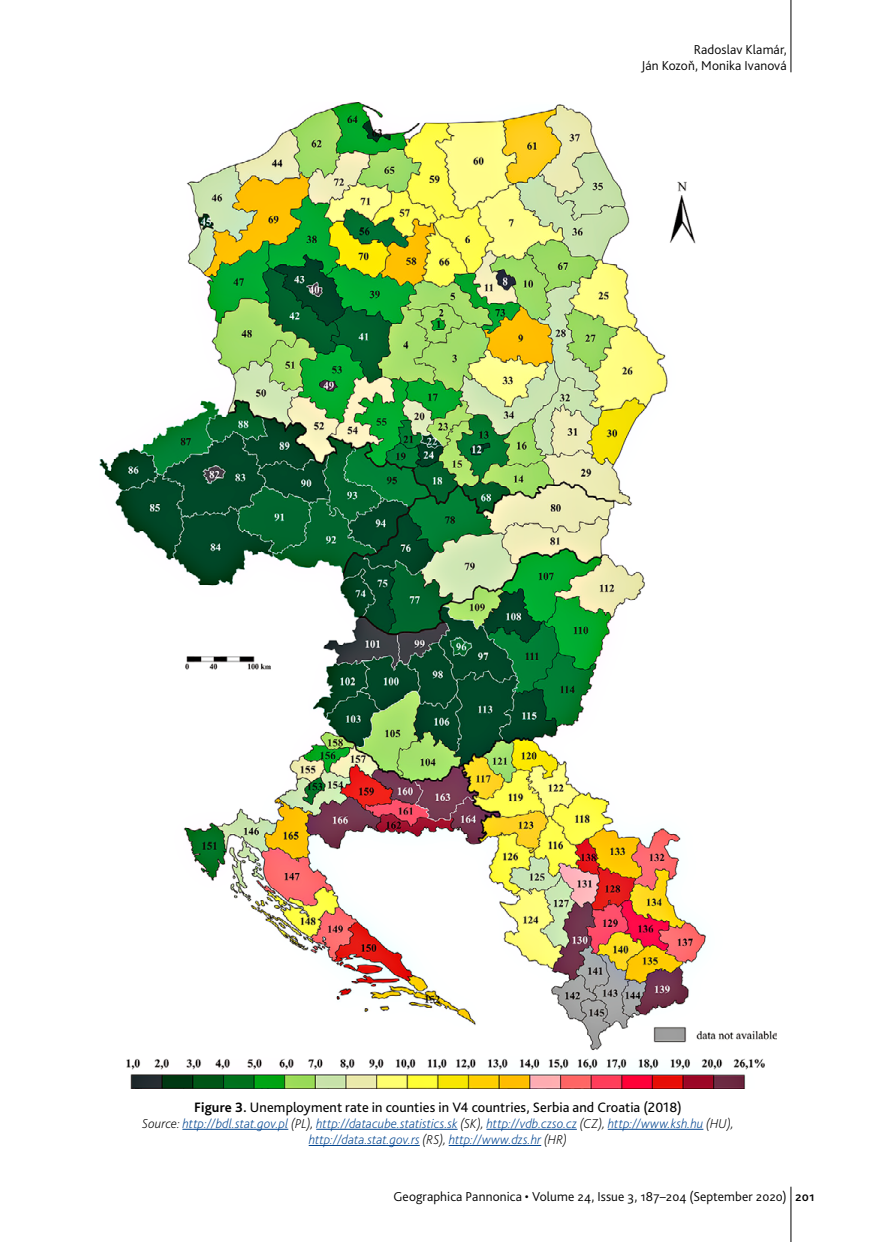
<style>
.page{position:relative;width:876px;height:1242px;background:#fff}
.page>*{position:absolute;margin:0;border:0;box-sizing:border-box;transform-origin:0 0}
.t1{font:14.25px "Bliss Pro";letter-spacing:.005em;color:#000}
.t2{font:italic 200 13.5px/16.2px "Bliss Pro";letter-spacing:.01em;color:#00448f;text-align:center}
.t3{font:300 13.5px/16.2px "Bliss Pro";letter-spacing:.01em;color:#000;text-align:right}
.s1{font-weight:700}
.s2{color:#000}
.s3{font-weight:500}
</style>
<div class="page">
<hr style="left:791px;top:0;width:1px;height:72px;background:#000">
<hr style="left:791px;top:1186px;width:1px;height:56px;background:#000">
<hr style="left:182px;top:1129px;width:106px;height:1px;background:#00448f">
<hr style="left:316px;top:1129px;width:142px;height:1px;background:#00448f">
<hr style="left:486px;top:1129px;width:91px;height:1px;background:#00448f">
<hr style="left:608px;top:1129px;width:95px;height:1px;background:#00448f">
<hr style="left:309px;top:1145px;width:111px;height:1px;background:#00448f">
<hr style="left:449px;top:1145px;width:92px;height:1px;background:#00448f">
<img style="left:99px;top:102px;width:678px;height:987px">
<p class="t3" style="left:641px;top:41px;width:147px">Radoslav Klamár,<br>Ján Kozoň, Monika Ivanová</p>
<p class="t1" style="left:194px;top:1098px;width:489px"><span class="s1">Figure 3.</span> Unemployment rate in counties in V4 countries, Serbia and Croatia (2018)</p>
<p class="t2" style="left:142px;top:1115px;width:593px"><span class="s2">Source:</span> http://bdl.stat.gov.pl <span class="s2">(PL),</span> http://datacube.statistics.sk <span class="s2">(SK),</span> http://vdb.czso.cz <span class="s2">(CZ),</span> http://www.ksh.hu <span class="s2">(HU), </span>http://data.stat.gov.rs <span class="s2">(RS),</span> http://www.dzs.hr <span class="s2">(HR)</span></p>
<p class="t3" style="left:393px;top:1187px;width:423px">Geographica Pannonica • Volume 24, Issue 3, 187–204 (September 2020) <span class="s3">201</span></p>
</div>
